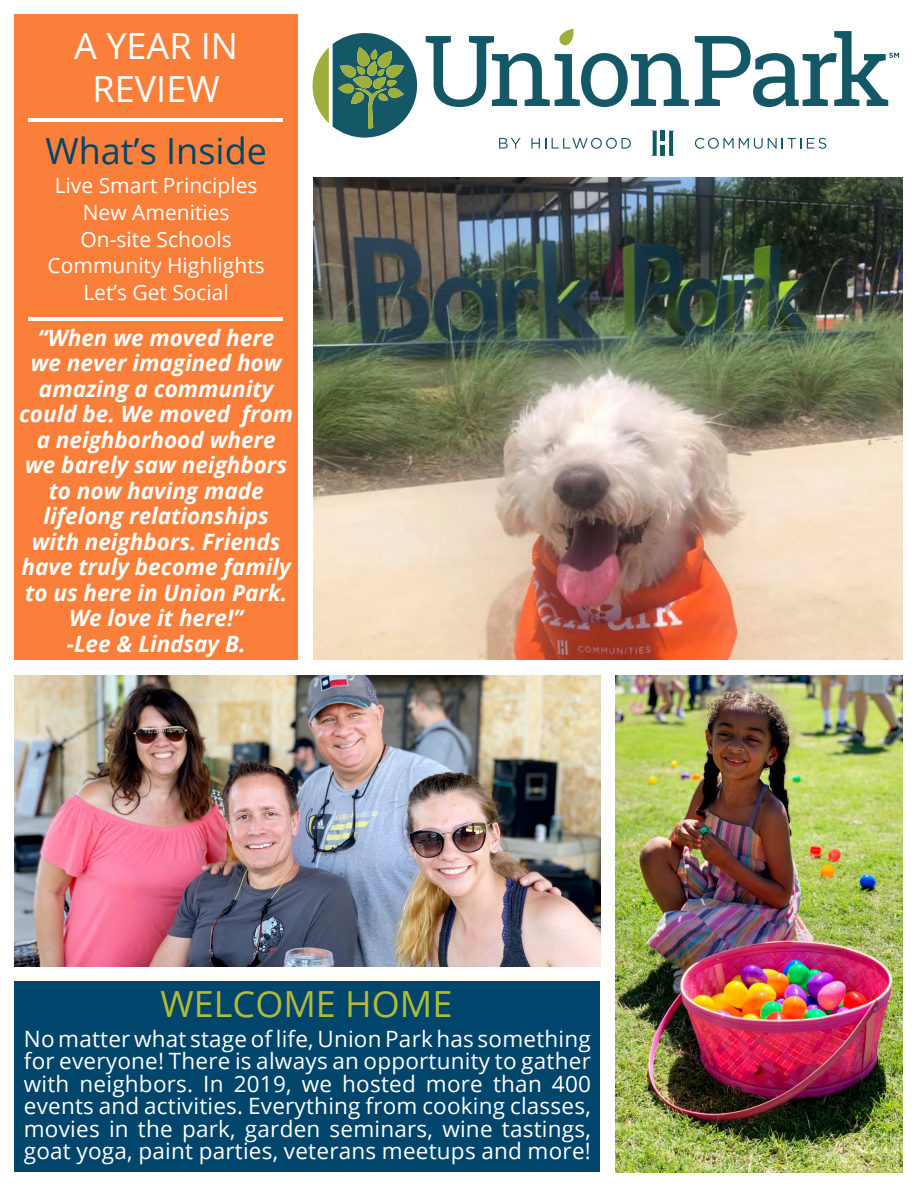
<style>
.page{position:relative;width:918px;height:1188px;background:#fff}
.page>*{position:absolute;margin:0;border:0;box-sizing:border-box;transform-origin:0 0}
.t1{font:36px/43.2px "Open Sans";color:#fff;text-align:center}
.t2{font:36px "Open Sans";color:#00456b}
.t3{font:36px "Open Sans";color:#b0bc36}
.t4{font:22.5px/22.5px "Open Sans";letter-spacing:.01em;color:#fff;text-align:justify}
.t5{font:italic 700 22.5px/25.5px "Open Sans";color:#fff;text-align:center}
.t6{font:21px "Open Sans";color:#fff}
</style>
<div class="page">
<img style="left:14px;top:675px;width:586px;height:291px">
<img style="left:313px;top:178px;width:590px;height:482px">
<hr style="left:661px;top:131px;width:4px;height:10px;background:#145868">
<hr style="left:661px;top:146px;width:4px;height:10px;background:#145868">
<svg style="left:651px;top:131px;width:6px;height:25px"></svg>
<svg style="left:669px;top:131px;width:5px;height:25px"></svg>
<svg style="left:499px;top:138px;width:22px;height:11px"></svg>
<svg style="left:531px;top:138px;width:15px;height:11px"></svg>
<svg style="left:552px;top:138px;width:79px;height:11px"></svg>
<svg style="left:695px;top:138px;width:131px;height:11px"></svg>
<svg style="left:695px;top:31px;width:204px;height:76px"></svg>
<svg style="left:426px;top:29px;width:263px;height:78px"></svg>
<div style="left:14px;top:15px;width:284px;height:645px;background:#fa7f3b"></div>
<hr style="left:28px;top:318px;width:255px;height:3px;background:#fff">
<div style="left:14px;top:981px;width:586px;height:191px;background:#00456b"></div>
<hr style="left:28px;top:118px;width:255px;height:4px;background:#fff">
<img style="left:616px;top:675px;width:287px;height:498px">
<svg style="left:313px;top:33px;width:104px;height:105px"></svg>
<p class="t1" style="left:74px;top:23px;width:165px">A YEAR IN<br>REVIEW</p>
<p class="t2" style="left:45px;top:126px;width:223px">What’s Inside</p>
<p class="t6" style="left:55px;top:171px;width:204px">Live Smart Principles</p>
<p class="t6" style="left:83px;top:198px;width:148px">New Amenities</p>
<p class="t6" style="left:81px;top:225px;width:153px">On-site Schools</p>
<p class="t6" style="left:48px;top:251px;width:219px">Community Highlights</p>
<p class="t6" style="left:83px;top:278px;width:147px">Let’s Get Social</p>
<p class="t5" style="left:19px;top:324px;width:276px">“When we moved here<br>we never imagined how amazing a community could be. We moved from a neighborhood where we barely saw neighbors to now having made lifelong relationships with neighbors. Friends have truly become family to us here in Union Park.<br>We love it here!”</p>
<p class="t5" style="left:67px;top:630px;width:180px">-Lee &amp; Lindsay B.</p>
<p class="t3" style="left:161px;top:980px;width:293px">WELCOME HOME</p>
<p class="t4" style="left:24px;top:1027px;width:569px">No matter what stage of life, Union Park has something for everyone! There is always an opportunity to gather with neighbors. In 2019, we hosted more than 400 events and activities. Everything from cooking classes, movies in the park, garden seminars, wine tastings, goat yoga, paint parties, veterans meetups and more!</p>
</div>
